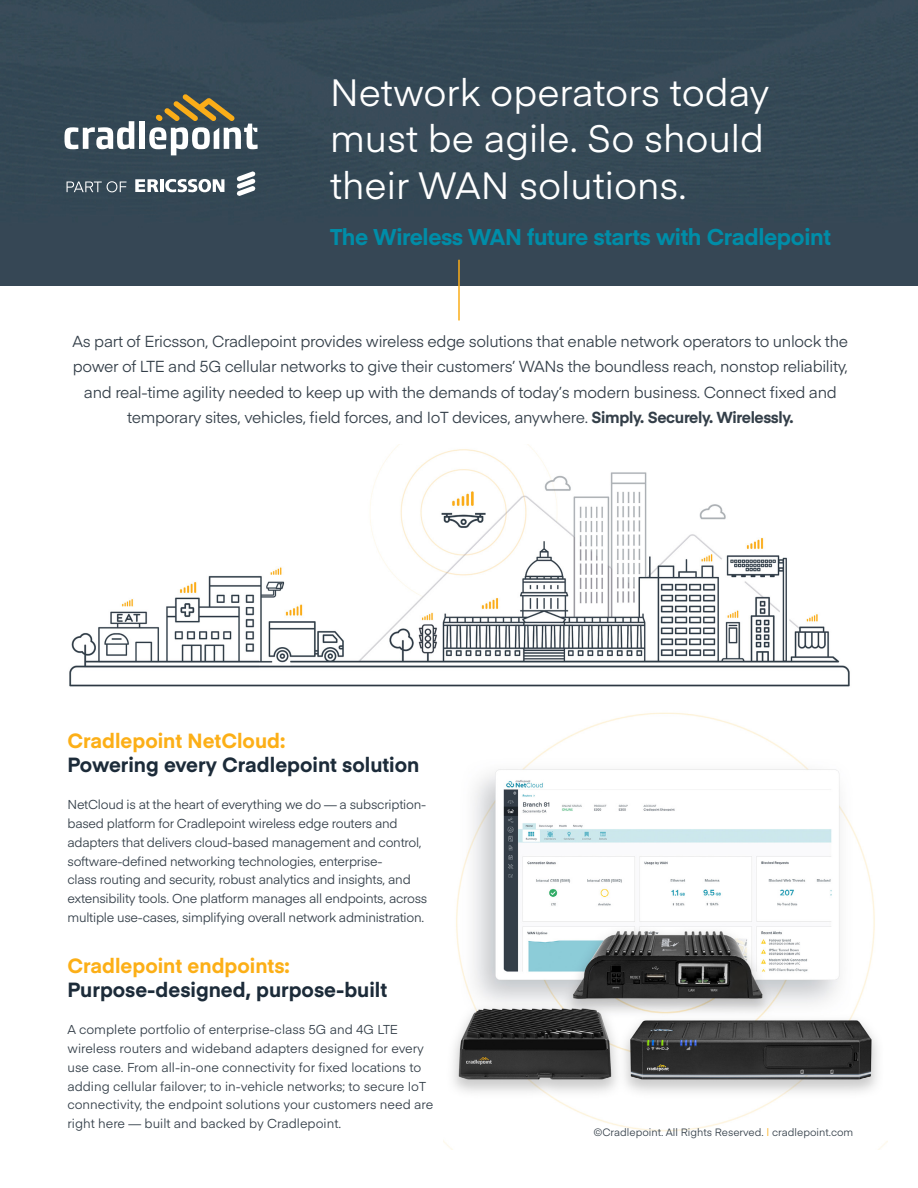
<style>
.page{position:relative;width:918px;height:1188px;background:#fff}
.page>*{position:absolute;margin:0;border:0;box-sizing:border-box;transform-origin:0 0}
.t1{font:37.5px/46.5px "Eina 01";color:#fff}
.t2{font:700 22.5px "Eina 01";letter-spacing:-.015em;color:#008da8}
.t3{font:700 20.25px "Eina 01";color:#1c2b39}
.t4{font:700 20.25px "Eina 01";color:#fcaf17}
.t5{font:15.75px/25.5px "Eina 01";letter-spacing:-.02em;color:#343f49;text-align:center}
.t6{font:12.75px/18.8px "Eina 01";letter-spacing:-.02em;color:#343f49}
.t7{font:12.75px/18.8px "Eina 01";color:#343f49}
.t8{font:10.5px "Eina 01";color:#343f49}
.s1{font-weight:700}
.s2{color:#fbad18}
</style>
<div class="page">
<img style="left:444px;top:712px;width:444px;height:438px">
<img style="left:69px;top:444px;width:781px;height:243px">
<div style="left:0;top:0;width:918px;height:285px;background:#364755"></div>
<hr style="left:458px;top:260px;width:2px;height:60px;background:#fbad18">
<svg style="left:64px;top:121px;width:70px;height:28px"></svg>
<div style="left:139px;top:121px;width:6px;height:28px;background:#fff"></div>
<svg style="left:149px;top:94px;width:109px;height:61px"></svg>
<svg style="left:67px;top:181px;width:60px;height:11px"></svg>
<hr style="left:160px;top:179px;width:4px;height:13px;background:#fff">
<svg style="left:165px;top:178px;width:59px;height:15px"></svg>
<svg style="left:135px;top:179px;width:24px;height:13px"></svg>
<svg style="left:237px;top:171px;width:19px;height:25px"></svg>
<h1 class="t1" style="left:330px;top:67px;width:441px">Network operators today must be agile. So should their WAN solutions.</h1>
<h2 class="t2" style="left:330px;top:220px;width:502px">The Wireless WAN future starts with Cradlepoint</h2>
<p class="t5" style="left:73px;top:327px;width:777px">As part of Ericsson, Cradlepoint provides wireless edge solutions that enable network operators to unlock the power of LTE and 5G cellular networks to give their customers’ WANs the boundless reach, nonstop reliability, and real-time agility needed to keep up with the demands of today’s modern business. Connect fixed and temporary sites, vehicles, field forces, and IoT devices, anywhere. <span class="s1">Simply. Securely. Wirelessly.</span></p>
<h3 class="t4" style="left:68px;top:726px;width:219px">Cradlepoint NetCloud:</h3>
<h3 class="t3" style="left:68px;top:750px;width:354px">Powering every Cradlepoint solution</h3>
<p class="t6" style="left:68px;top:794px;width:361px">NetCloud is at the heart of everything we do — a subscription&shy;based platform for Cradlepoint wireless edge routers and adapters that delivers cloud-based management and control, software-defined networking technologies, enterprise-<br>class routing and security, robust analytics and insights, and extensibility tools. One platform manages all endpoints, across multiple use-cases, simplifying overall network administration.</p>
<h3 class="t4" style="left:68px;top:951px;width:224px">Cradlepoint endpoints:</h3>
<h3 class="t3" style="left:68px;top:975px;width:321px">Purpose-designed, purpose-built</h3>
<p class="t7" style="left:68px;top:1019px;width:367px">A complete portfolio of enterprise-class 5G and 4G LTE wireless routers and wideband adapters designed for every use case. From all-in-one connectivity for fixed locations to adding cellular failover; to in-vehicle networks; to secure IoT connectivity, the endpoint solutions your customers need are right here — built and backed by Cradlepoint.</p>
<p class="t8" style="left:594px;top:1124px;width:261px">©Cradlepoint. All Rights Reserved. <span class="s2">|</span> cradlepoint.com</p>
</div>
